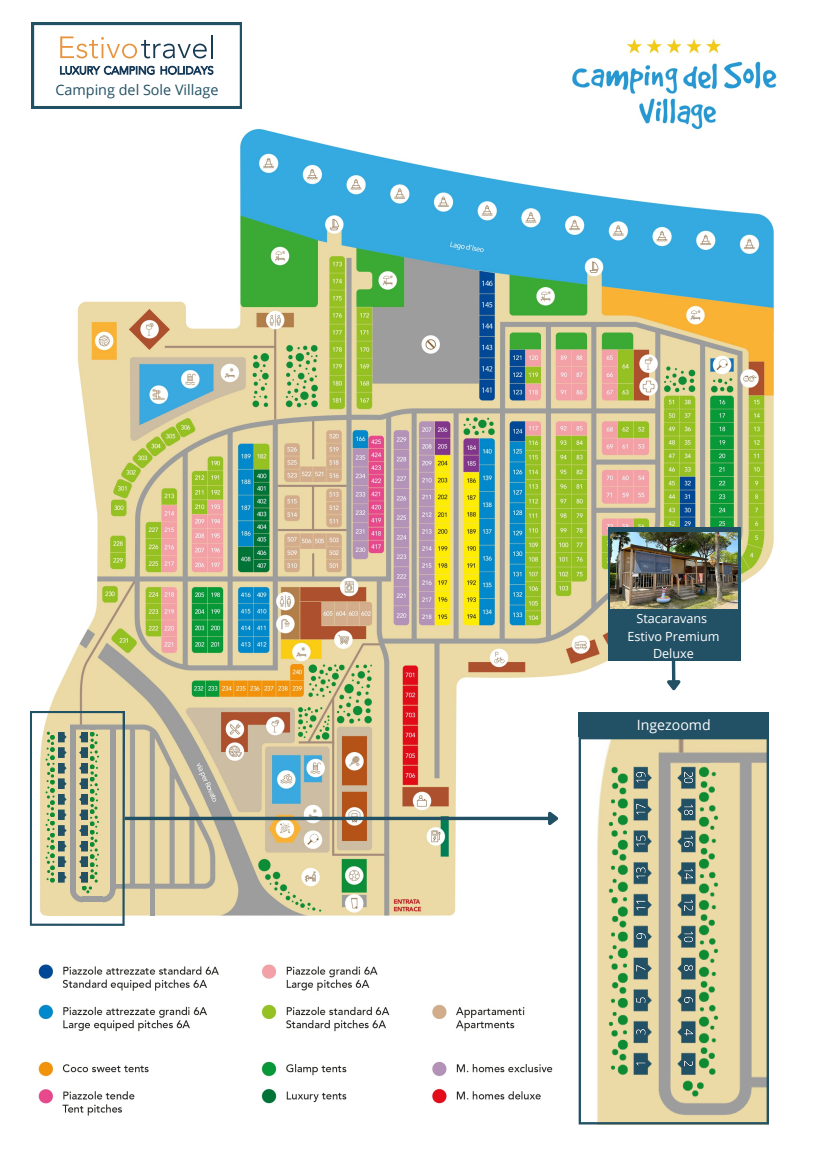
<style>
.page{position:relative;width:815px;height:1152px;background:#fff}
.page>*{position:absolute;margin:0;border:0;box-sizing:border-box;transform-origin:0 0}
.t1{font:14.4px "Open Sans";color:#225064}
.t2{font:14.1px "Open Sans";color:#fff}
.t3{font:12.6px/17.2px "Open Sans";color:#fff;text-align:center}
</style>
<div class="page">
<img style="left:29px;top:22px;width:748px;height:1103px">
<div style="left:0;top:11px;width:232px;height:245px;background:#fff"></div>
<div style="left:607px;top:528px;width:133px;height:133px;background:#225064"></div>
<img style="left:610px;top:532px;width:127px;height:77px">
<div style="left:578px;top:712px;width:191px;height:27px;background:#225064"></div>
<svg style="left:578px;top:737px;width:191px;height:387px;background:#c6c6a2"></svg>
<hr style="left:125px;top:817px;width:424px;height:3px;background:#225064">
<svg style="left:545px;top:809px;width:17px;height:21px"></svg>
<svg style="left:30px;top:711px;width:95px;height:215px;background:#bbbca0"></svg>
<svg style="left:32px;top:23px;width:210px;height:85px"></svg>
<svg style="left:671px;top:661px;width:4px;height:16px"></svg>
<svg style="left:661px;top:677px;width:22px;height:17px"></svg>
<div style="left:150px;top:886px;width:5px;height:30px;background:#9d9d9d"></div>
<img style="left:632px;top:1060px;width:17px;height:8px">
<img style="left:632px;top:1027px;width:17px;height:10px">
<img style="left:633px;top:996px;width:16px;height:9px">
<img style="left:633px;top:963px;width:16px;height:10px">
<img style="left:632px;top:931px;width:17px;height:10px">
<img style="left:632px;top:899px;width:17px;height:13px">
<img style="left:633px;top:866px;width:16px;height:15px">
<img style="left:633px;top:834px;width:16px;height:15px">
<img style="left:633px;top:802px;width:16px;height:15px">
<img style="left:633px;top:769px;width:16px;height:16px">
<img style="left:680px;top:770px;width:16px;height:16px">
<img style="left:680px;top:802px;width:16px;height:16px">
<img style="left:680px;top:834px;width:16px;height:15px">
<img style="left:680px;top:866px;width:16px;height:16px">
<img style="left:680px;top:898px;width:16px;height:15px">
<img style="left:680px;top:929px;width:16px;height:16px">
<img style="left:680px;top:964px;width:16px;height:10px">
<img style="left:680px;top:996px;width:16px;height:10px">
<img style="left:680px;top:1027px;width:16px;height:10px">
<img style="left:680px;top:1059px;width:16px;height:10px">
<p class="t1" style="left:55px;top:80px;width:165px">Camping del Sole Village</p>
<h1 class="t3" style="left:636px;top:610px;width:72px">Stacaravans</h1>
<p class="t3" style="left:627px;top:627px;width:94px">Estivo Premium<br>Deluxe</p>
<p class="t2" style="left:637px;top:715px;width:75px">Ingezoomd</p>
</div>
